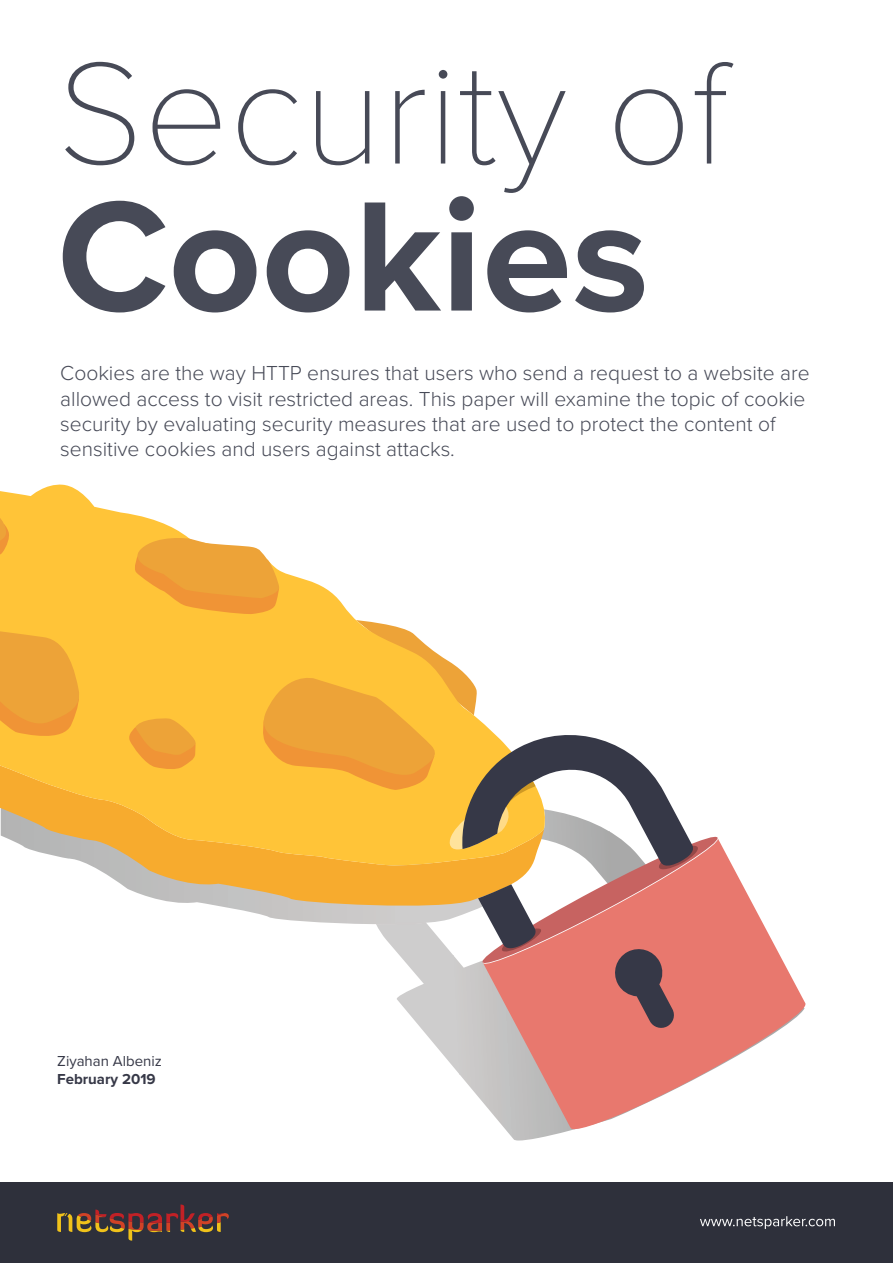
<style>
.page{position:relative;width:893px;height:1263px;background:#fff}
.page>*{position:absolute;margin:0;border:0;box-sizing:border-box;transform-origin:0 0}
.t1{font:700 162px "Proxima Nova";color:#474a57}
.t2{font:100 150px "Proxima Nova T";color:#474a57}
.t3{font:300 21px/25.2px "Proxima Nova";color:#474a57}
.t4{font:15px "Proxima Nova";color:#363847}
.t5{font:700 15px "Proxima Nova";color:#363847}
</style>
<div class="page">
<svg style="left:423px;top:1030px;width:141px;height:110px"></svg>
<svg style="left:1px;top:484px;width:182px;height:382px;background:#f8c658"></svg>
<svg style="left:1px;top:484px;width:9px;height:85px"></svg>
<svg style="left:1px;top:622px;width:81px;height:121px;background:#f2ab37"></svg>
<div style="left:0;top:1182px;width:893px;height:81px;background:#2e303b"></div>
<svg style="left:483px;top:844px;width:323px;height:288px"></svg>
<svg style="left:57px;top:1204px;width:172px;height:36px"></svg>
<svg style="left:126px;top:534px;width:595px;height:496px"></svg>
<svg style="left:700px;top:1216px;width:135px;height:13px"></svg>
<h2 class="t2" style="left:57px;top:2px;width:673px">Security of</h2>
<h1 class="t1" style="left:57px;top:136px;width:593px">Cookies</h1>
<p class="t3" style="left:60px;top:359px;width:751px">Cookies are the way HTTP ensures that users who send a request to a website are allowed access to visit restricted areas. This paper will examine the topic of cookie security by evaluating security measures that are used to protect the content of sensitive cookies and users against attacks.</p>
<p class="t4" style="left:57px;top:1050px;width:106px">Ziyahan Albeniz</p>
<p class="t5" style="left:57px;top:1068px;width:100px">February 2019</p>
</div>
